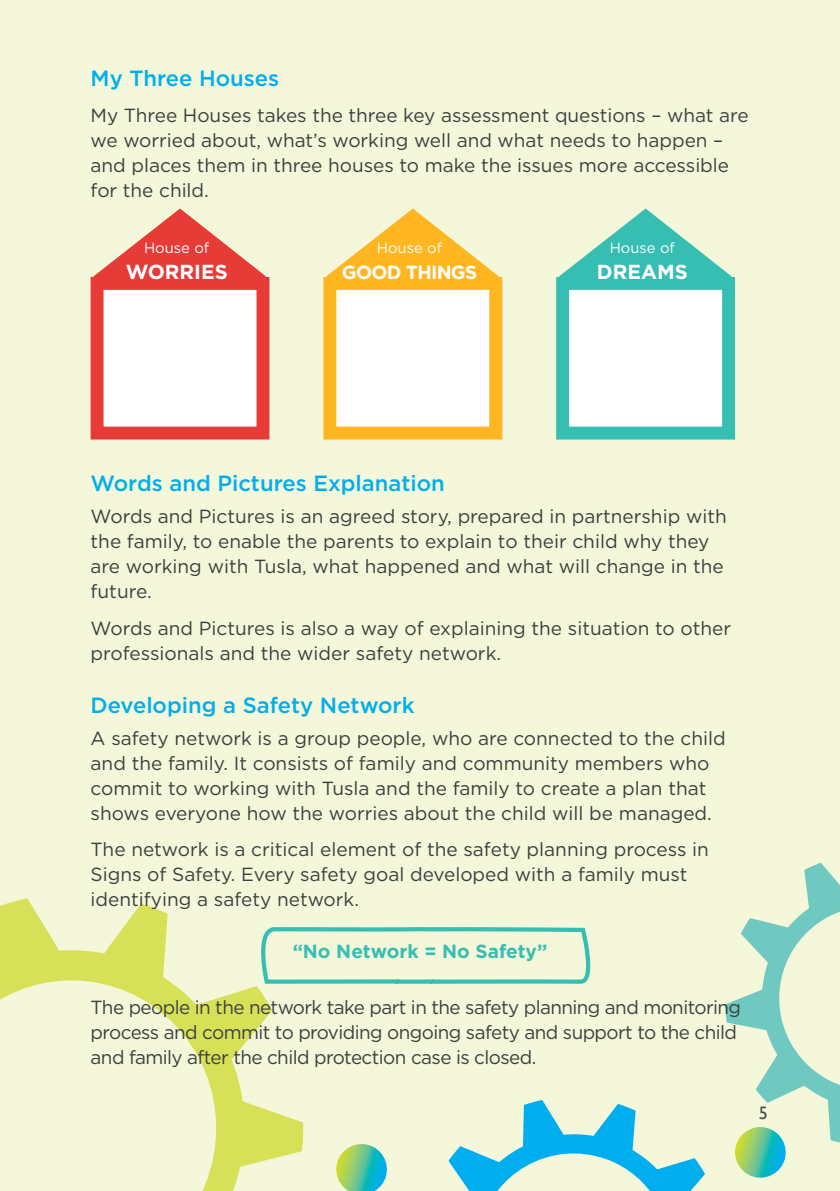
<style>
.page{position:relative;width:840px;height:1191px;background:#fff}
.page>*{position:absolute;margin:0;border:0;box-sizing:border-box;transform-origin:0 0}
.BODY_TEXT{font:500 22px "Gotham";color:#00aeef}
.BODY_TEXT-2{font:700 20.2px "Gotham";color:#fff}
.BODY_TEXT-3{font:19px/25px "Gotham";color:#3e3e3f}
.BODY_TEXT-4{font:19px/25px "Gotham";letter-spacing:-.03em;color:#3e3e3f}
.BODY_TEXT-5{font:700 19px "Gotham";color:#36beb3}
.BODY_TEXT-6{font:700 19px "Gotham";letter-spacing:-.04em;color:#fff}
.t1{font:18px "Gill Sans";color:#4a4f51}
.BODY_TEXT-7{font:14.8px "Gotham";color:#fff}
</style>
<div class="page">
<div style="left:0;top:0;width:839px;height:1191px;background:#f4f7d9"></div>
<svg style="left:0;top:898px;width:255px;height:293px"></svg>
<div style="left:91px;top:277px;width:178px;height:162px;background:#fff;border:13px solid #e73b38"></div>
<svg style="left:90px;top:208px;width:180px;height:91px"></svg>
<div style="left:323px;top:277px;width:179px;height:162px;background:#fff;border:13px solid #ffb620"></div>
<svg style="left:323px;top:208px;width:180px;height:91px"></svg>
<div style="left:556px;top:277px;width:178px;height:162px;background:#fff;border:13px solid #36beb3"></div>
<svg style="left:556px;top:208px;width:179px;height:91px"></svg>
<svg style="left:255px;top:862px;width:584px;height:329px"></svg>
<p class="BODY_TEXT" style="left:91px;top:63px;width:190px">My Three Houses</p>
<p class="BODY_TEXT-3" style="left:91px;top:102px;width:659px">My Three Houses takes the three key assessment questions – what are we worried about, what’s working well and what needs to happen – and places them in three houses to make the issues more accessible for the child.</p>
<p class="BODY_TEXT-7" style="left:144px;top:238px;width:67px">House of</p>
<p class="BODY_TEXT-2" style="left:126px;top:258px;width:103px">WORRIES</p>
<p class="BODY_TEXT-7" style="left:376px;top:238px;width:67px">House of</p>
<p class="BODY_TEXT-6" style="left:342px;top:259px;width:137px">GOOD THINGS</p>
<p class="BODY_TEXT-7" style="left:609px;top:238px;width:67px">House of</p>
<p class="BODY_TEXT-2" style="left:596px;top:258px;width:92px">DREAMS</p>
<h2 class="BODY_TEXT" style="left:91px;top:469px;width:355px">Words and Pictures Explanation</h2>
<p class="BODY_TEXT-3" style="left:91px;top:503px;width:637px">Words and Pictures is an agreed story, prepared in partnership with the family, to enable the parents to explain to their child why they are working with Tusla, what happened and what will change in the future.</p>
<p class="BODY_TEXT-3" style="left:91px;top:615px;width:641px">Words and Pictures is also a way of explaining the situation to other professionals and the wider safety network.</p>
<h2 class="BODY_TEXT" style="left:91px;top:690px;width:325px">Developing a Safety Network</h2>
<p class="BODY_TEXT-3" style="left:91px;top:725px;width:636px">A safety network is a group people, who are connected to the child and the family. It consists of family and community members who commit to working with Tusla and the family to create a plan that shows everyone how the worries about the child will be managed.</p>
<p class="BODY_TEXT-3" style="left:91px;top:836px;width:619px">The network is a critical element of the safety planning process in<br>Signs of Safety. Every safety goal developed with a family must identifying a safety network.</p>
<p class="BODY_TEXT-5" style="left:292px;top:938px;width:256px">“No Network = No Safety”</p>
<p class="BODY_TEXT-4" style="left:91px;top:994px;width:651px">The people in the network take part in the safety planning and monitoring process and commit to providing ongoing safety and support to the child and family after the child protection case is closed.</p>
<p class="t1" style="left:758px;top:1102px;width:10px">5</p>
</div>
